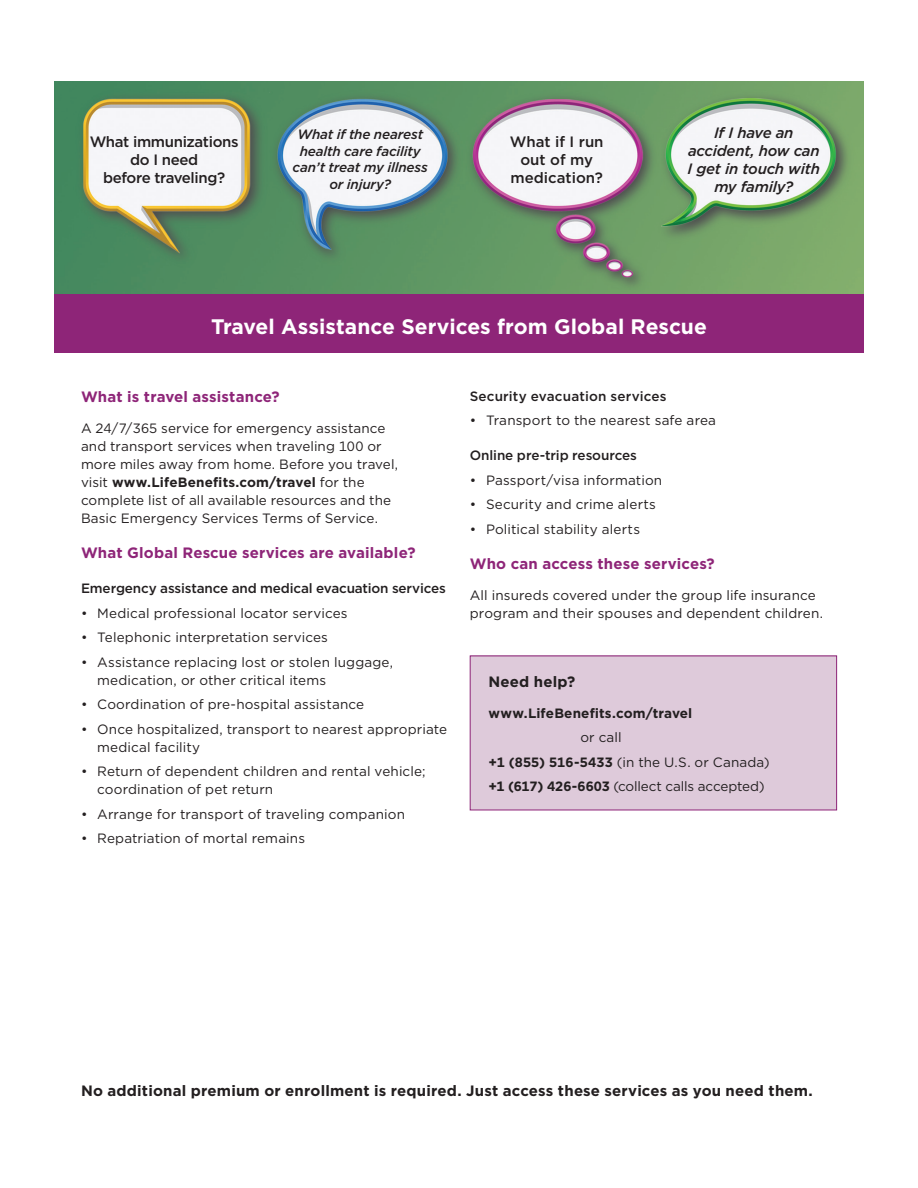
<style>
.page{position:relative;width:918px;height:1188px;background:#fff}
.page>*{position:absolute;margin:0;border:0;box-sizing:border-box;transform-origin:0 0}
.t1{font:700 21px "Gotham";color:#fff}
.t2{font:700 15px "Gotham";letter-spacing:.01em;color:#231f20}
.t3{font:700 15px "Gotham";letter-spacing:.01em;color:#8e2578}
.t4{font:italic 500 15px/18px "Gotham";letter-spacing:-.015em;color:#231f20;text-align:center}
.t5{font:500 15px/18px "Gotham";letter-spacing:-.025em;color:#231f20;text-align:center}
.t6{font:500 15px/18px "Gotham";color:#231f20;text-align:center}
.t7{font:13.5px/18px "Gotham";letter-spacing:.01em;color:#231f20}
.t8{font:500 13.5px "Gotham";letter-spacing:-.01em;color:#231f20}
.t9{font:italic 500 13.5px/16.5px "Gotham";letter-spacing:-.015em;color:#231f20;text-align:center}
.t10{font:700 13.5px "Gotham";letter-spacing:.01em;color:#231f20}
.t11{font:500 13.5px "Gotham";letter-spacing:.01em;color:#231f20}
.s1{font-weight:700}
</style>
<div class="page">
<img style="left:54px;top:81px;width:810px;height:213px">
<div style="left:54px;top:294px;width:810px;height:59px;background:#8e2578"></div>
<div style="left:470px;top:656px;width:367px;height:154px;background:#decada"></div>
<p class="t5" style="left:90px;top:132px;width:150px">What immunizations do I need<br>before traveling?</p>
<p class="t9" style="left:293px;top:126px;width:137px">What if the nearest health care facility can’t treat my illness or injury?</p>
<p class="t6" style="left:510px;top:132px;width:95px">What if I run out of my medication?</p>
<p class="t4" style="left:688px;top:123px;width:134px">If I have an accident, how can<br>I get in touch with my family?</p>
<h1 class="t1" style="left:211px;top:312px;width:497px">Travel Assistance Services from Global Rescue</h1>
<p class="t3" style="left:81px;top:387px;width:200px">What is travel assistance?</p>
<p class="t7" style="left:81px;top:419px;width:319px">A 24/7/365 service for emergency assistance and transport services when traveling 100 or more miles away from home. Before you travel, visit <span class="s1">www.LifeBenefits.com/travel</span> for the complete list of all available resources and the Basic Emergency Services Terms of Service.</p>
<p class="t3" style="left:81px;top:543px;width:336px">What Global Rescue services are available?</p>
<p class="t8" style="left:81px;top:580px;width:366px">Emergency assistance and medical evacuation services</p>
<p class="t7" style="left:81px;top:604px;width:268px">• Medical professional locator services</p>
<p class="t7" style="left:81px;top:628px;width:248px">• Telephonic interpretation services</p>
<p class="t7" style="left:97px;top:653px;width:297px;text-indent:-16px">• Assistance replacing lost or stolen luggage, medication, or other critical items</p>
<p class="t7" style="left:81px;top:695px;width:285px">• Coordination of pre-hospital assistance</p>
<p class="t7" style="left:97px;top:720px;width:352px;text-indent:-16px">• Once hospitalized, transport to nearest appropriate medical facility</p>
<p class="t7" style="left:97px;top:762px;width:330px;text-indent:-16px">• Return of dependent children and rental vehicle; coordination of pet return</p>
<p class="t7" style="left:81px;top:805px;width:326px">• Arrange for transport of traveling companion</p>
<p class="t7" style="left:81px;top:829px;width:226px">• Repatriation of mortal remains</p>
<p class="t11" style="left:470px;top:387px;width:198px">Security evacuation services</p>
<p class="t7" style="left:470px;top:411px;width:248px">• Transport to the nearest safe area</p>
<p class="t8" style="left:470px;top:447px;width:169px">Online pre-trip resources</p>
<p class="t7" style="left:470px;top:471px;width:194px">• Passport/visa information</p>
<p class="t7" style="left:470px;top:495px;width:188px">• Security and crime alerts</p>
<p class="t7" style="left:470px;top:520px;width:172px">• Political stability alerts</p>
<p class="t3" style="left:470px;top:554px;width:246px">Who can access these services?</p>
<p class="t7" style="left:470px;top:586px;width:355px">All insureds covered under the group life insurance program and their spouses and dependent children.</p>
<p class="t2" style="left:489px;top:672px;width:88px">Need help?</p>
<p class="t10" style="left:489px;top:704px;width:205px">www.LifeBenefits.com/travel</p>
<p class="t7" style="left:489px;top:725px;width:283px;line-height:24.5px;text-indent:92px">or call<br><span class="s1">+1 (855) 516-5433</span> (in the U.S. or Canada) <span class="s1">+1 (617) 426-6603</span> (collect calls accepted)</p>
<p class="t2" style="left:81px;top:1080px;width:733px">No additional premium or enrollment is required. Just access these services as you need them.</p>
</div>
